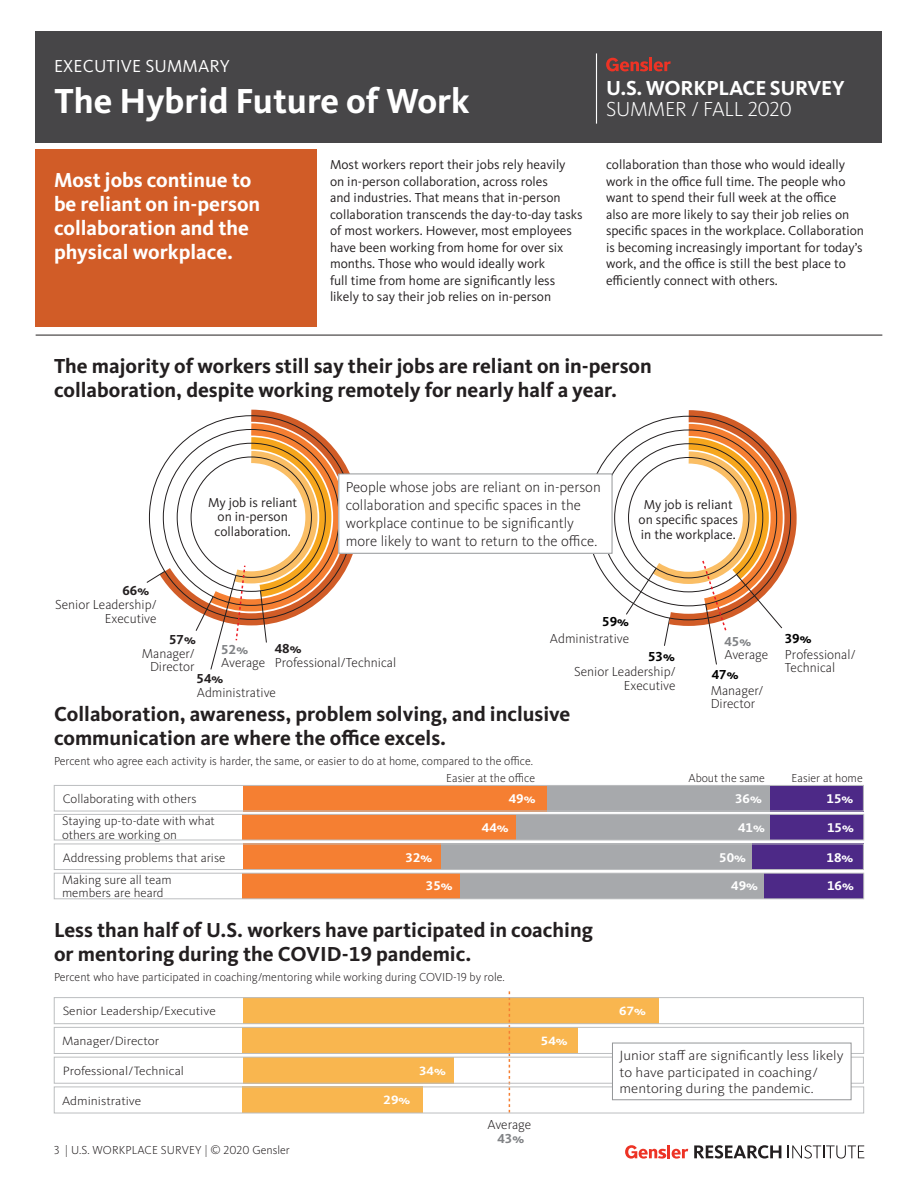
<style>
.page{position:relative;width:918px;height:1188px;background:#fff}
.page>*{position:absolute;margin:0;border:0;box-sizing:border-box;transform-origin:0 0}
.t1{font:700 36px "Kievit OT";color:#fff}
.t2{font:700 21px/24px "Kievit OT";color:#231f20}
.t3{font:700 21px/24px "Kievit OT";color:#fff}
.t4{font:300 21px "Kievit OT";letter-spacing:-.015em;color:#fff}
.t5{font:18px "Kievit OT";letter-spacing:.01em;color:#fff}
.t6{font:300 15px/18px "Kievit OT";color:#231f20}
.t7{font:300 13.8px/16.6px "Kievit OT";color:#231f20;scale:1.08 1}
.t8{font:13.5px/16.5px "Kievit OT";color:#231f20}
.t9{font:300 13.5px/13.5px "Kievit OT";color:#231f20;text-align:right}
.t10{font:700 13.5px "Kievit OT";color:#231f20}
.t11{font:700 13.5px "Kievit OT";color:#000}
.t12{font:700 13.5px "Kievit OT";color:#808285}
.t13{font:700 13.2px "Kievit OT";color:#fff}
.t14{font:300 12.75px/13.2px "Kievit OT";color:#231f20}
.t15{font:300 12.45px "Kievit OT";color:#231f20;scale:1.08 1}
.t16{font:700 12.45px "Kievit OT";color:#fff;scale:1.08 1}
.t17{font:300 12px/16.8px "Kievit OT";color:#231f20;text-align:right}
</style>
<div class="page">
<svg style="left:694px;top:1145px;width:87px;height:14px"></svg>
<svg style="left:788px;top:1145px;width:76px;height:14px"></svg>
<svg style="left:625px;top:1145px;width:63px;height:14px"></svg>
<div style="left:36px;top:32px;width:846px;height:111px;background:#474648"></div>
<hr style="left:596px;top:53px;width:1px;height:71px;background:#fff">
<svg style="left:606px;top:58px;width:65px;height:13px"></svg>
<div style="left:36px;top:149px;width:281px;height:178px;background:#d15c27"></div>
<hr style="left:36px;top:335px;width:846px;height:1px;background:#231f20">
<svg style="left:146px;top:415px;width:207px;height:255px"></svg>
<svg style="left:587px;top:410px;width:210px;height:255px"></svg>
<div style="left:339px;top:474px;width:273px;height:79px;background:#fff"></div>
<div style="left:339px;top:474px;width:273px;height:80px;border:1px solid #949698"></div>
<div style="left:243px;top:785px;width:304px;height:26px;background:#f57f32"></div>
<div style="left:547px;top:785px;width:224px;height:26px;background:#a7a9ac"></div>
<div style="left:771px;top:785px;width:93px;height:26px;background:#4d2987"></div>
<div style="left:243px;top:814px;width:273px;height:26px;background:#f57f32"></div>
<div style="left:516px;top:814px;width:255px;height:26px;background:#a7a9ac"></div>
<div style="left:771px;top:814px;width:93px;height:26px;background:#4d2987"></div>
<div style="left:243px;top:844px;width:199px;height:26px;background:#f57f32"></div>
<div style="left:442px;top:844px;width:310px;height:26px;background:#a7a9ac"></div>
<div style="left:752px;top:844px;width:112px;height:26px;background:#4d2987"></div>
<div style="left:243px;top:873px;width:217px;height:26px;background:#f57f32"></div>
<div style="left:460px;top:873px;width:305px;height:26px;background:#a7a9ac"></div>
<div style="left:765px;top:873px;width:99px;height:26px;background:#4d2987"></div>
<div style="left:243px;top:997px;width:416px;height:27px;background:#f9b64f"></div>
<div style="left:243px;top:1027px;width:335px;height:26px;background:#f9b64f"></div>
<div style="left:243px;top:1057px;width:211px;height:26px;background:#f9b64f"></div>
<div style="left:243px;top:1087px;width:180px;height:26px;background:#f9b64f"></div>
<svg style="left:509px;top:991px;width:1px;height:120px"></svg>
<div style="left:54px;top:785px;width:810px;height:26px;border:1px solid #bcbec0"></div>
<div style="left:54px;top:814px;width:810px;height:26px;border:1px solid #bcbec0"></div>
<div style="left:54px;top:844px;width:810px;height:26px;border:1px solid #bcbec0"></div>
<div style="left:54px;top:873px;width:810px;height:26px;border:1px solid #bcbec0"></div>
<div style="left:54px;top:997px;width:810px;height:27px;border:1px solid #bcbec0"></div>
<div style="left:54px;top:1027px;width:810px;height:27px;border:1px solid #bcbec0"></div>
<div style="left:54px;top:1057px;width:810px;height:27px;border:1px solid #bcbec0"></div>
<div style="left:54px;top:1087px;width:810px;height:26px;border:1px solid #bcbec0"></div>
<div style="left:612px;top:1043px;width:239px;height:57px;background:#fff"></div>
<div style="left:612px;top:1043px;width:239px;height:57px;border:1px solid #949698"></div>
<h3 class="t5" style="left:54px;top:56px;width:177px">EXECUTIVE SUMMARY</h3>
<h1 class="t1" style="left:54px;top:80px;width:417px">The Hybrid Future of Work</h1>
<h2 class="t3" style="left:606px;top:76px;width:240px">U.S. WORKPLACE SURVEY</h2>
<h2 class="t4" style="left:606px;top:97px;width:187px">SUMMER / FALL 2020</h2>
<h2 class="t3" style="left:54px;top:168px;width:208px">Most jobs continue to be reliant on in-person collaboration and the physical workplace.</h2>
<p class="t8" style="left:330px;top:157px;width:254px">Most workers report their jobs rely heavily on in-person collaboration, across roles<br>and industries. That means that in-person collaboration transcends the day-to-day tasks of most workers. However, most employees have been working from home for over six months. Those who would ideally work<br>full time from home are significantly less likely to say their job relies on in-person</p>
<p class="t8" style="left:606px;top:157px;width:260px">collaboration than those who would ideally work in the office full time. The people who want to spend their full week at the office<br>also are more likely to say their job relies on specific spaces in the workplace. Collaboration is becoming increasingly important for today’s work, and the office is still the best place to efficiently connect with others.</p>
<h2 class="t2" style="left:54px;top:354px;width:599px">The majority of workers still say their jobs are reliant on in-person collaboration, despite working remotely for nearly half a year.</h2>
<p class="t10" style="left:122px;top:583px;width:28px">66%</p>
<p class="t9" style="left:55px;top:598px;width:103px">Senior Leadership/<br>Executive</p>
<p class="t6" style="left:346px;top:479px;width:257px">People whose jobs are reliant on in-person collaboration and specific spaces in the workplace continue to be significantly more likely to want to return to the office.</p>
<p class="t8" style="left:208px;top:495px;width:91px;line-height:15px;text-align:center">My job is reliant on in-person collaboration.</p>
<p class="t8" style="left:639px;top:497px;width:101px;line-height:15px;text-align:center">My job is reliant on specific spaces in the workplace.</p>
<p class="t11" style="left:602px;top:614px;width:28px">59%</p>
<p class="t10" style="left:169px;top:631px;width:28px">57%</p>
<p class="t9" style="left:142px;top:647px;width:54px">Manager/<br>Director</p>
<p class="t12" style="left:221px;top:642px;width:28px">52%</p>
<p class="t9" style="left:221px;top:656px;width:45px">Average</p>
<p class="t10" style="left:275px;top:641px;width:28px">48%</p>
<p class="t9" style="left:275px;top:656px;width:123px">Professional/Technical</p>
<p class="t10" style="left:197px;top:671px;width:28px">54%</p>
<p class="t9" style="left:197px;top:686px;width:81px">Administrative</p>
<p class="t9" style="left:550px;top:632px;width:81px">Administrative</p>
<p class="t11" style="left:648px;top:649px;width:28px">53%</p>
<p class="t9" style="left:574px;top:665px;width:103px">Senior Leadership/<br>Executive</p>
<h2 class="t2" style="left:54px;top:702px;width:518px">Collaboration, awareness, problem solving, and inclusive communication are where the office excels.</h2>
<p class="t17" style="left:54px;top:753px;width:483px">Percent who agree each activity is harder, the same, or easier to do at home, compared to the office.<br>Easier at the office</p>
<p class="t12" style="left:724px;top:634px;width:28px">45%</p>
<p class="t9" style="left:724px;top:648px;width:45px">Average</p>
<p class="t11" style="left:712px;top:667px;width:28px">47%</p>
<p class="t9" style="left:711px;top:684px;width:54px;text-align:left">Manager/<br>Director</p>
<p class="t11" style="left:785px;top:631px;width:28px">39%</p>
<p class="t9" style="left:785px;top:648px;width:72px;text-align:left">Professional/<br>Technical</p>
<p class="t17" style="left:688px;top:770px;width:78px">About the same</p>
<p class="t17" style="left:792px;top:770px;width:73px">Easier at home</p>
<p class="t14" style="left:63px;top:792px;width:135px">Collaborating with others</p>
<p class="t13" style="left:509px;top:791px;width:28px">49%</p>
<p class="t13" style="left:735px;top:791px;width:28px">36%</p>
<p class="t13" style="left:827px;top:791px;width:28px">15%</p>
<p class="t14" style="left:62px;top:815px;width:154px">Staying up-to-date with what others are working on</p>
<p class="t13" style="left:482px;top:820px;width:28px">44%</p>
<p class="t13" style="left:738px;top:820px;width:28px">41%</p>
<p class="t13" style="left:827px;top:820px;width:28px">15%</p>
<p class="t14" style="left:63px;top:851px;width:164px">Addressing problems that arise</p>
<p class="t13" style="left:406px;top:850px;width:28px">32%</p>
<p class="t13" style="left:719px;top:850px;width:28px">50%</p>
<p class="t13" style="left:827px;top:850px;width:28px">18%</p>
<p class="t14" style="left:62px;top:874px;width:111px">Making sure all team members are heard</p>
<p class="t13" style="left:426px;top:878px;width:28px">35%</p>
<p class="t13" style="left:731px;top:878px;width:28px">49%</p>
<p class="t13" style="left:827px;top:878px;width:28px">16%</p>
<h2 class="t2" style="left:54px;top:918px;width:541px">Less than half of U.S. workers have participated in coaching or mentoring during the COVID-19 pandemic.</h2>
<p class="t17" style="left:54px;top:969px;width:452px">Percent who have participated in coaching/mentoring while working during COVID-19 by role.</p>
<p class="t15" style="left:63px;top:1004px;width:143px">Senior Leadership/Executive</p>
<p class="t16" style="left:619px;top:1004px;width:26px">67%</p>
<p class="t15" style="left:62px;top:1034px;width:92px">Manager/Director</p>
<p class="t16" style="left:541px;top:1033px;width:26px">54%</p>
<p class="t15" style="left:63px;top:1064px;width:114px">Professional/Technical</p>
<p class="t16" style="left:419px;top:1064px;width:26px">34%</p>
<p class="t15" style="left:62px;top:1094px;width:75px">Administrative</p>
<p class="t16" style="left:384px;top:1093px;width:26px">29%</p>
<p class="t17" style="left:54px;top:1142px;width:237px">3 | U.S. WORKPLACE SURVEY | © 2020 Gensler</p>
<p class="t9" style="left:487px;top:1118px;width:45px">Average</p>
<p class="t12" style="left:497px;top:1130px;width:28px">43%</p>
<p class="t7" style="left:619px;top:1047px;width:209px">Junior staff are significantly less likely to have participated in coaching/ mentoring during the pandemic.</p>
</div>
